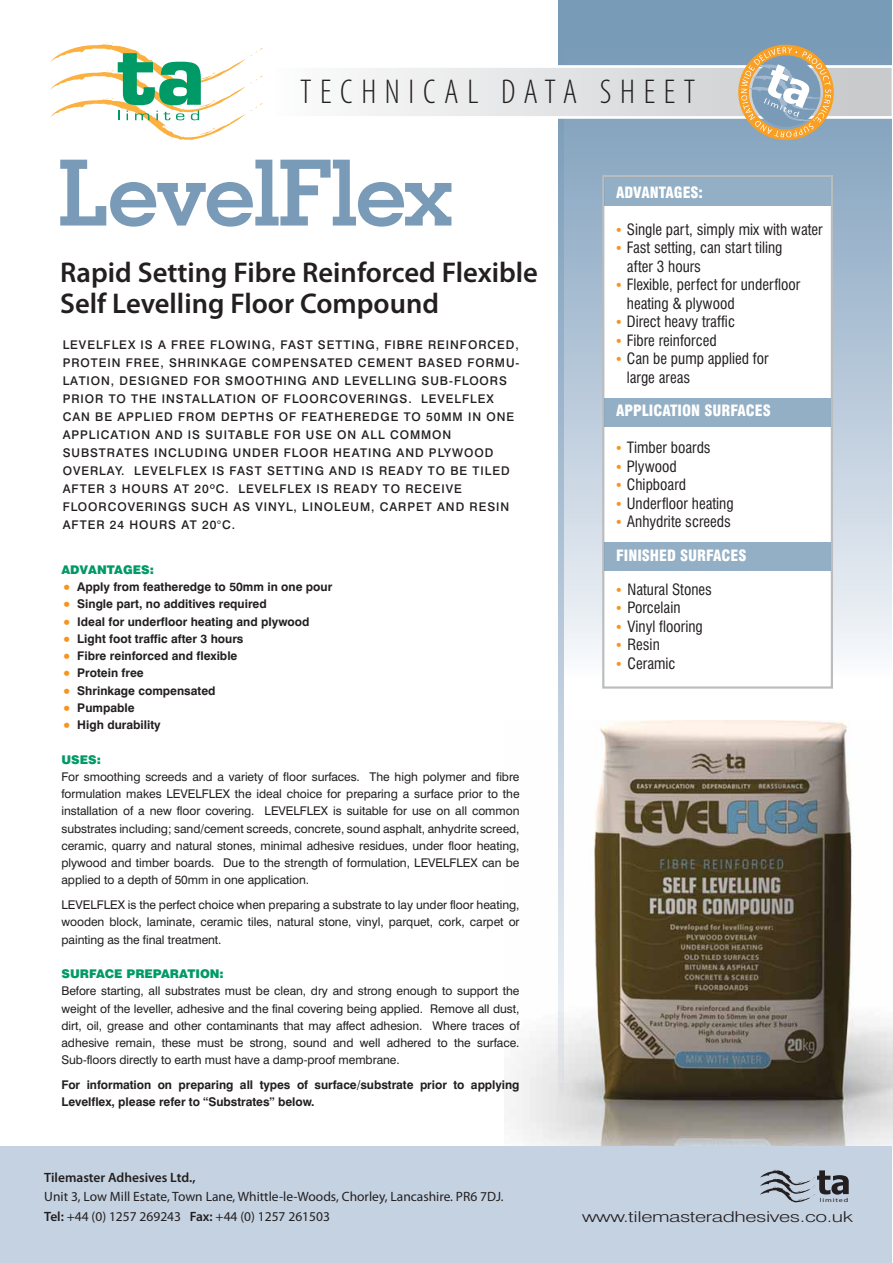
<style>
.page{position:relative;width:893px;height:1263px;background:#fff}
.page>*{position:absolute;margin:0;border:0;box-sizing:border-box;transform-origin:0 0}
.t1{font:700 91.5px "Geometric Slab 703 BT";letter-spacing:-.02em;color:#799bb7}
.t2{font:300 condensed 34.65px "Myriad Pro";letter-spacing:.25em;color:#231f20}
.t3{font:600 28.65px/31.5px "Myriad Pro";color:#231f20}
.t4{font:condensed 15.15px/18.5px "Swiss 721 BT";color:#231f20}
.t5{font:900 condensed 15.15px "Swiss 721 BT";color:#fff}
.t6{font:300 15px "Swiss 721 BT";letter-spacing:-.02em;color:#231f20;scale:1.4 1}
.t7{font:13.5px/19.5px "Myriad Pro";color:#231f20}
.t8{font:600 13.5px "Myriad Pro";color:#231f20}
.t9{font:12px/17.2px "Swiss 721 BT";letter-spacing:-.005em;color:#231f20;text-align:justify}
.t10{font:500 12px/18px "Swiss 721 BT";letter-spacing:.08em;color:#231f20}
.t11{font:700 12px/17.2px "Swiss 721 BT";color:#231f20}
.t12{font:900 12px "Swiss 721 BT";color:#009a66}
.t13{font:5.85px "Myriad Pro";letter-spacing:.1em;color:#231f20;scale:1.4 1}
.s1{font-size:18px;color:#f7941e}
.s2{font-weight:600}
.s3{font-family:"Myriad Pro";font-stretch:normal;font-size:19.5px;color:#f7941e}
</style>
<div class="page">
<svg style="left:563px;top:0;width:329px;height:695px;background:#afc2d5"></svg>
<svg style="left:558px;top:0;width:5px;height:720px;background:#9db6cc"></svg>
<img style="left:510px;top:720px;width:383px;height:427px">
<div style="left:0;top:1146px;width:892px;height:117px;background:#c5d2e1"></div>
<svg style="left:50px;top:41px;width:842px;height:99px"></svg>
<svg style="left:760px;top:1169px;width:89px;height:33px"></svg>
<div style="left:602px;top:175px;width:231px;height:514px;background:#fff;border:2px solid #babcbe"></div>
<div style="left:604px;top:177px;width:227px;height:29px;background:#93afc5"></div>
<div style="left:604px;top:398px;width:227px;height:29px;background:#93afc5"></div>
<div style="left:604px;top:542px;width:227px;height:29px;background:#93afc5"></div>
<h2 class="t2" style="left:300px;top:71px;width:397px">TECHNICAL DATA SHEET</h2>
<h1 class="t1" style="left:58px;top:137px;width:397px">LevelFlex</h1>
<h3 class="t3" style="left:60px;top:256px;width:479px">Rapid Setting Fibre Reinforced Flexible<br>Self Levelling Floor Compound</h3>
<p class="t10" style="left:63px;top:335px;width:458px">LEVELFLEX IS A FREE FLOWING, FAST SETTING, FIBRE REINFORCED, PROTEIN FREE, SHRINKAGE COMPENSATED CEMENT BASED FORMU-LATION, DESIGNED FOR SMOOTHING AND LEVELLING SUB-FLOORS PRIOR TO THE INSTALLATION OF FLOORCOVERINGS. LEVELFLEX CAN BE APPLIED FROM DEPTHS OF FEATHEREDGE TO 50MM IN ONE APPLICATION AND IS SUITABLE FOR USE ON ALL COMMON SUBSTRATES INCLUDING UNDER FLOOR HEATING AND PLYWOOD OVERLAY. LEVELFLEX IS FAST SETTING AND IS READY TO BE TILED AFTER 3 HOURS AT 20ºC. LEVELFLEX IS READY TO RECEIVE FLOORCOVERINGS SUCH AS VINYL, LINOLEUM, CARPET AND RESIN AFTER 24 HOURS AT 20°C.</p>
<p class="t12" style="left:62px;top:562px;width:94px">ADVANTAGES:</p>
<p class="t11" style="left:62px;top:578px;width:272px"><span class="s1">•</span> Apply from featheredge to 50mm in one pour</p>
<p class="t11" style="left:62px;top:595px;width:207px"><span class="s1">•</span> Single part, no additives required</p>
<p class="t11" style="left:62px;top:612px;width:249px"><span class="s1">•</span> Ideal for underfloor heating and plywood</p>
<p class="t11" style="left:62px;top:630px;width:184px"><span class="s1">•</span> Light foot traffic after 3 hours</p>
<p class="t11" style="left:62px;top:647px;width:177px"><span class="s1">•</span> Fibre reinforced and flexible</p>
<p class="t11" style="left:62px;top:664px;width:84px"><span class="s1">•</span> Protein free</p>
<p class="t11" style="left:62px;top:681px;width:156px"><span class="s1">•</span> Shrinkage compensated</p>
<p class="t11" style="left:62px;top:699px;width:75px"><span class="s1">•</span> Pumpable</p>
<p class="t11" style="left:62px;top:716px;width:101px"><span class="s1">•</span> High durability</p>
<p class="t12" style="left:62px;top:752px;width:41px">USES:</p>
<p class="t9" style="left:62px;top:768px;width:460px">For smoothing screeds and a variety of floor surfaces. The high polymer and fibre formulation makes LEVELFLEX the ideal choice for preparing a surface prior to the installation of a new floor covering. LEVELFLEX is suitable for use on all common substrates including; sand/cement screeds, concrete, sound asphalt, anhydrite screed, ceramic, quarry and natural stones, minimal adhesive residues, under floor heating, plywood and timber boards. Due to the strength of formulation, LEVELFLEX can be applied to a depth of 50mm in one application.</p>
<p class="t9" style="left:62px;top:896px;width:460px">LEVELFLEX is the perfect choice when preparing a substrate to lay under floor heating, wooden block, laminate, ceramic tiles, natural stone, vinyl, parquet, cork, carpet or painting as the final treatment.</p>
<p class="t12" style="left:62px;top:966px;width:164px">SURFACE PREPARATION:</p>
<p class="t9" style="left:62px;top:982px;width:460px">Before starting, all substrates must be clean, dry and strong enough to support the weight of the leveller, adhesive and the final covering being applied. Remove all dust, dirt, oil, grease and other contaminants that may affect adhesion. Where traces of adhesive remain, these must be strong, sound and well adhered to the surface.<br>Sub-floors directly to earth must have a damp-proof membrane.</p>
<p class="t11" style="left:62px;top:1076px;width:460px">For information on preparing all types of surface/substrate prior to applying<br>Levelflex, please refer to “Substrates” below.</p>
<p class="t8" style="left:44px;top:1168px;width:153px">Tilemaster Adhesives Ltd.,</p>
<p class="t7" style="left:44px;top:1186px;width:461px">Unit 3, Low Mill Estate, Town Lane, Whittle-le-Woods, Chorley, Lancashire. PR6 7DJ.<br><span class="s2">Tel:</span> +44 (0) 1257 269243 <span class="s2">Fax:</span> +44 (0) 1257 261503</p>
<p class="t5" style="left:616px;top:183px;width:89px">ADVANTAGES:</p>
<p class="t4" style="left:616px;top:220px;width:208px"><span class="s3">•</span> Single part, simply mix with water</p>
<p class="t4" style="left:627px;top:238px;width:157px;text-indent:-11px"><span class="s3">•</span> Fast setting, can start tiling after 3 hours</p>
<p class="t4" style="left:627px;top:275px;width:175px;text-indent:-11px"><span class="s3">•</span> Flexible, perfect for underfloor heating &amp; plywood</p>
<p class="t4" style="left:616px;top:312px;width:121px"><span class="s3">•</span> Direct heavy traffic</p>
<p class="t4" style="left:616px;top:331px;width:102px"><span class="s3">•</span> Fibre reinforced</p>
<p class="t4" style="left:627px;top:349px;width:143px;text-indent:-11px"><span class="s3">•</span> Can be pump applied for large areas</p>
<p class="t5" style="left:616px;top:402px;width:156px">APPLICATION SURFACES</p>
<p class="t4" style="left:616px;top:439px;width:96px"><span class="s3">•</span> Timber boards</p>
<p class="t4" style="left:616px;top:457px;width:62px"><span class="s3">•</span> Plywood</p>
<p class="t4" style="left:616px;top:475px;width:72px"><span class="s3">•</span> Chipboard</p>
<p class="t4" style="left:616px;top:494px;width:119px"><span class="s3">•</span> Underfloor heating</p>
<p class="t4" style="left:616px;top:512px;width:116px"><span class="s3">•</span> Anhydrite screeds</p>
<p class="t5" style="left:616px;top:546px;width:132px">FINISHED SURFACES</p>
<p class="t4" style="left:616px;top:580px;width:97px"><span class="s3">•</span> Natural Stones</p>
<p class="t4" style="left:616px;top:598px;width:66px"><span class="s3">•</span> Porcelain</p>
<p class="t4" style="left:616px;top:617px;width:88px"><span class="s3">•</span> Vinyl flooring</p>
<p class="t4" style="left:616px;top:635px;width:45px"><span class="s3">•</span> Resin</p>
<p class="t4" style="left:616px;top:654px;width:61px"><span class="s3">•</span> Ceramic</p>
<p class="t13" style="left:820px;top:1196px;width:22px">limited</p>
<p class="t6" style="left:582px;top:1207px;width:195px">www.tilemasteradhesives.co.uk</p>
</div>
